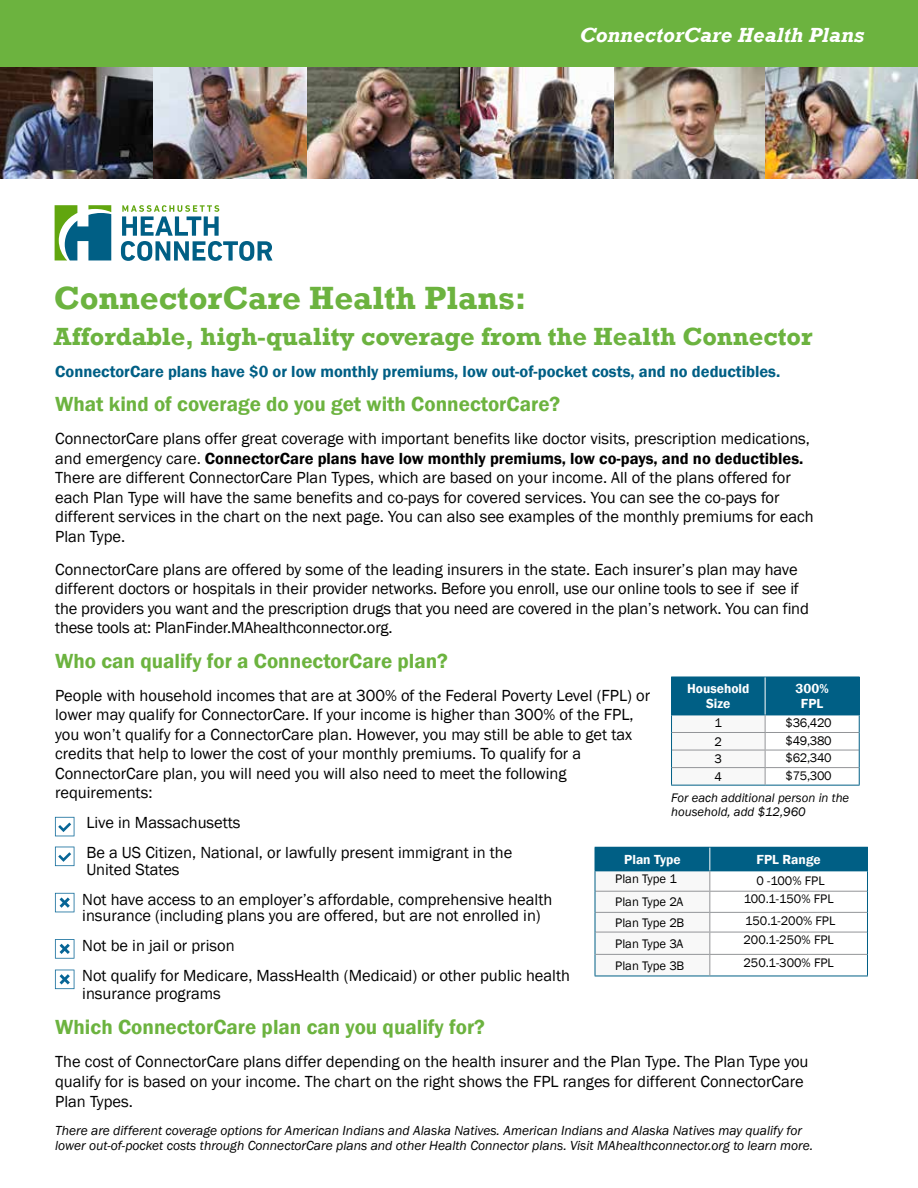
<style>
.page{position:relative;width:918px;height:1188px;background:#fff}
.page>*{position:absolute;margin:0;border:0;box-sizing:border-box;transform-origin:0 0}
.t1{font:700 33px "Rockwell";color:#6cb33f}
.t2{font:700 25.5px "Rockwell";color:#6cb33f}
.t3{font:600 21px "Franklin Gothic";color:#6cb33f}
.t4{font:italic 700 21px "Rockwell";color:#fff}
.t5{font:16.5px/19.5px "Franklin Gothic";color:#000}
.t6{font:600 16.5px "Franklin Gothic";color:#005f85}
.t7{font:italic 13.5px/15px "Franklin Gothic";color:#000}
.t8{font:600 13.5px "Franklin Gothic";color:#fff}
.t9{font:12.75px "Franklin Gothic";color:#000}
.t10{font:italic 12.75px/13.5px "Franklin Gothic";color:#000}
.s1{font-weight:600}
</style>
<div class="page">
<div style="left:672px;top:677px;width:93px;height:38px;background:#005f85"></div>
<div style="left:765px;top:677px;width:94px;height:38px;background:#005f85"></div>
<div style="left:672px;top:715px;width:93px;height:17px;background:#f8f8f8"></div>
<div style="left:672px;top:732px;width:93px;height:18px;background:#f8f8f8"></div>
<div style="left:672px;top:750px;width:93px;height:18px;background:#f8f8f8"></div>
<div style="left:672px;top:768px;width:93px;height:17px;background:#f8f8f8"></div>
<hr style="left:671px;top:785px;width:94px;height:1px;background:#005f85">
<hr style="left:765px;top:785px;width:95px;height:1px;background:#005f85">
<hr style="left:671px;top:677px;width:1px;height:38px;background:#005f85">
<hr style="left:859px;top:677px;width:1px;height:38px;background:#005f85">
<hr style="left:671px;top:715px;width:94px;height:1px;background:#005f85">
<hr style="left:765px;top:715px;width:95px;height:1px;background:#005f85">
<hr style="left:765px;top:677px;width:1px;height:38px;background:#fff">
<hr style="left:672px;top:732px;width:93px;height:1px;background:#939598">
<hr style="left:765px;top:732px;width:94px;height:1px;background:#939598">
<hr style="left:672px;top:750px;width:93px;height:1px;background:#939598">
<hr style="left:765px;top:750px;width:94px;height:1px;background:#939598">
<svg style="left:765px;top:715px;width:1px;height:70px"></svg>
<hr style="left:672px;top:767px;width:93px;height:1px;background:#939598">
<hr style="left:765px;top:767px;width:94px;height:1px;background:#939598">
<svg style="left:671px;top:715px;width:1px;height:70px"></svg>
<svg style="left:859px;top:715px;width:1px;height:70px"></svg>
<div style="left:595px;top:847px;width:115px;height:24px;background:#005f85"></div>
<div style="left:710px;top:847px;width:157px;height:24px;background:#005f85"></div>
<div style="left:595px;top:871px;width:115px;height:20px;background:#f8f8f8"></div>
<div style="left:595px;top:891px;width:115px;height:21px;background:#f8f8f8"></div>
<div style="left:595px;top:912px;width:115px;height:20px;background:#f8f8f8"></div>
<div style="left:595px;top:932px;width:115px;height:22px;background:#f8f8f8"></div>
<div style="left:595px;top:954px;width:115px;height:22px;background:#f8f8f8"></div>
<hr style="left:595px;top:976px;width:115px;height:1px;background:#005f85">
<hr style="left:710px;top:976px;width:158px;height:1px;background:#005f85">
<hr style="left:595px;top:954px;width:115px;height:1px;background:#939598">
<hr style="left:710px;top:954px;width:157px;height:1px;background:#939598">
<hr style="left:710px;top:847px;width:158px;height:1px;background:#005f85">
<hr style="left:595px;top:891px;width:115px;height:1px;background:#939598">
<hr style="left:710px;top:891px;width:157px;height:1px;background:#939598">
<hr style="left:595px;top:912px;width:115px;height:1px;background:#939598">
<hr style="left:710px;top:912px;width:157px;height:1px;background:#939598">
<svg style="left:709px;top:848px;width:1px;height:128px"></svg>
<hr style="left:595px;top:932px;width:115px;height:1px;background:#939598">
<hr style="left:710px;top:932px;width:157px;height:1px;background:#939598">
<svg style="left:595px;top:871px;width:1px;height:105px"></svg>
<svg style="left:867px;top:848px;width:1px;height:128px"></svg>
<div style="left:0;top:0;width:918px;height:68px;background:#6cb33f"></div>
<img style="left:0;top:68px;width:918px;height:110px">
<svg style="left:121px;top:205px;width:151px;height:56px"></svg>
<svg style="left:55px;top:205px;width:56px;height:55px"></svg>
<svg style="left:55px;top:817px;width:19px;height:19px"></svg>
<svg style="left:55px;top:847px;width:19px;height:19px"></svg>
<svg style="left:55px;top:893px;width:19px;height:19px"></svg>
<svg style="left:55px;top:939px;width:19px;height:20px"></svg>
<svg style="left:55px;top:970px;width:19px;height:19px"></svg>
<p class="t4" style="left:579px;top:22px;width:286px">ConnectorCare Health Plans</p>
<h2 class="t1" style="left:54px;top:278px;width:474px">ConnectorCare Health Plans:</h2>
<h2 class="t2" style="left:54px;top:321px;width:760px">Affordable, high-quality coverage from the Health Connector</h2>
<p class="t6" style="left:55px;top:361px;width:727px">ConnectorCare plans have $0 or low monthly premiums, low out-of-pocket costs, and no deductibles.</p>
<h3 class="t3" style="left:55px;top:391px;width:507px">What kind of coverage do you get with ConnectorCare?</h3>
<p class="t5" style="left:55px;top:429px;width:760px">ConnectorCare plans offer great coverage with important benefits like doctor visits, prescription medications, and emergency care. <span class="s1">ConnectorCare plans have low monthly premiums, low co-pays, and no deductibles.<br></span>There are different ConnectorCare Plan Types, which are based on your income. All of the plans offered for each Plan Type will have the same benefits and co-pays for covered services. You can see the co-pays for different services in the chart on the next page. You can also see examples of the monthly premiums for each Plan Type.</p>
<p class="t5" style="left:55px;top:560px;width:755px">ConnectorCare plans are offered by some of the leading insurers in the state. Each insurer’s plan may have different doctors or hospitals in their provider networks. Before you enroll, use our online tools to see if see if the providers you want and the prescription drugs that you need are covered in the plan’s network. You can find these tools at: PlanFinder.MAhealthconnector.org.</p>
<h3 class="t3" style="left:55px;top:648px;width:394px">Who can qualify for a ConnectorCare plan?</h3>
<p class="t5" style="left:55px;top:686px;width:596px">People with household incomes that are at 300% of the Federal Poverty Level (FPL) or lower may qualify for ConnectorCare. If your income is higher than 300% of the FPL, you won’t qualify for a ConnectorCare plan. However, you may still be able to get tax credits that help to lower the cost of your monthly premiums. To qualify for a ConnectorCare plan, you will need you will also need to meet the following</p>
<p class="t8" style="left:687px;top:680px;width:64px">Household</p>
<p class="t8" style="left:796px;top:680px;width:35px">300%</p>
<p class="t8" style="left:706px;top:695px;width:26px">Size</p>
<p class="t8" style="left:801px;top:695px;width:24px">FPL</p>
<p class="t9" style="left:715px;top:715px;width:9px">1</p>
<p class="t9" style="left:786px;top:715px;width:48px">$36,420</p>
<p class="t9" style="left:715px;top:734px;width:9px">2</p>
<p class="t9" style="left:786px;top:732px;width:48px">$49,380</p>
<p class="t9" style="left:715px;top:751px;width:9px">3</p>
<p class="t9" style="left:786px;top:750px;width:48px">$62,340</p>
<p class="t9" style="left:715px;top:769px;width:9px">4</p>
<p class="t9" style="left:786px;top:768px;width:48px">$75,300</p>
<p class="t5" style="left:55px;top:783px;width:99px">requirements:</p>
<p class="t10" style="left:671px;top:791px;width:180px">For each additional person in the household, add $12,960</p>
<p class="t5" style="left:86px;top:813px;width:156px">Live in Massachusetts</p>
<p class="t5" style="left:86px;top:845px;width:428px;line-height:16.5px">Be a US Citizen, National, or lawfully present immigrant in the<br>United States</p>
<p class="t5" style="left:82px;top:891px;width:472px;line-height:16.5px">Not have access to an employer’s affordable, comprehensive health insurance (including plans you are offered, but are not enrolled in)</p>
<p class="t5" style="left:82px;top:936px;width:154px">Not be in jail or prison</p>
<p class="t5" style="left:82px;top:967px;width:489px;line-height:18px">Not qualify for Medicare, MassHealth (Medicaid) or other public health insurance programs</p>
<h3 class="t3" style="left:55px;top:1014px;width:431px">Which ConnectorCare plan can you qualify for?</h3>
<p class="t5" style="left:55px;top:1052px;width:755px">The cost of ConnectorCare plans differ depending on the health insurer and the Plan Type. The Plan Type you qualify for is based on your income. The chart on the right shows the FPL ranges for different ConnectorCare<br>Plan Types.</p>
<p class="t7" style="left:55px;top:1123px;width:760px">There are different coverage options for American Indians and Alaska Natives. American Indians and Alaska Natives may qualify for lower out-of-pocket costs through ConnectorCare plans and other Health Connector plans. Visit MAhealthconnector.org to learn more.</p>
<p class="t8" style="left:624px;top:851px;width:58px">Plan Type</p>
<p class="t8" style="left:757px;top:851px;width:66px">FPL Range</p>
<p class="t9" style="left:615px;top:871px;width:63px">Plan Type 1</p>
<p class="t9" style="left:757px;top:873px;width:70px">0 -100% FPL</p>
<p class="t9" style="left:615px;top:894px;width:70px">Plan Type 2A</p>
<p class="t9" style="left:744px;top:891px;width:91px">100.1-150% FPL</p>
<p class="t9" style="left:615px;top:915px;width:71px">Plan Type 2B</p>
<p class="t9" style="left:745px;top:912px;width:92px">150.1-200% FPL</p>
<p class="t9" style="left:615px;top:936px;width:70px">Plan Type 3A</p>
<p class="t9" style="left:743px;top:932px;width:92px">200.1-250% FPL</p>
<p class="t9" style="left:615px;top:957px;width:71px">Plan Type 3B</p>
<p class="t9" style="left:743px;top:954px;width:92px">250.1-300% FPL</p>
</div>
